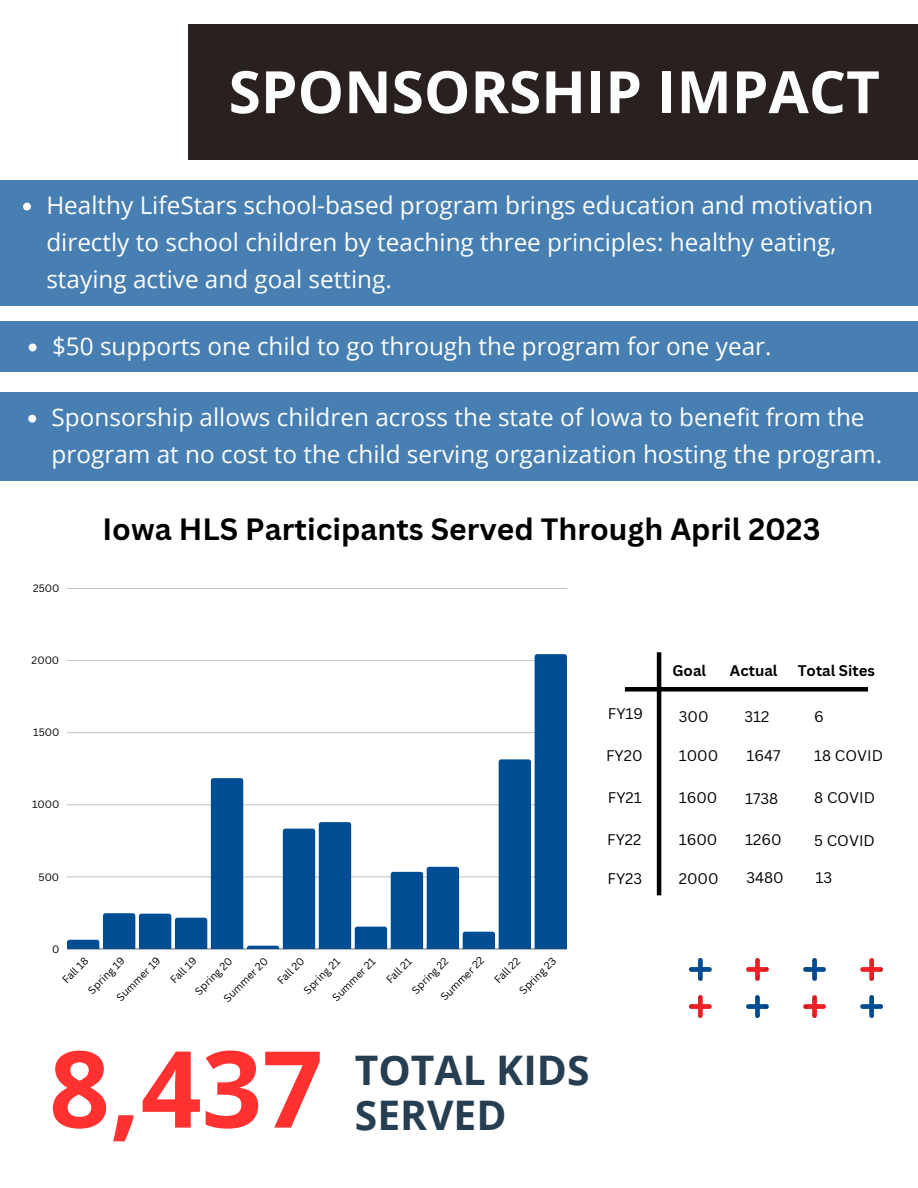
<style>
.page{position:relative;width:918px;height:1188px;background:#fff}
.page>*{position:absolute;margin:0;border:0;box-sizing:border-box;transform-origin:0 0}
.t1{font:700 106.5px "Open Sans";color:#ff3131}
.t2{font:700 58.5px "Open Sans";color:#fcfdfd}
.t3{font:700 40.8px/45px "Open Sans";color:#263e51}
.t4{font:700 30px "Canva Sans";color:#000}
.t5{font:24.3px/37.2px "Open Sans";color:#fcfdfd}
.t6{font:15px "Canva Sans";color:#000}
.t7{font:700 15px "Canva Sans";color:#000}
.t8{font:10.35px "Canva Sans";color:#000}
</style>
<div class="page">
<div style="left:189px;top:24px;width:729px;height:136px;background:#282120"></div>
<div style="left:0;top:321px;width:918px;height:51px;background:#487fb2"></div>
<svg style="left:29px;top:344px;width:8px;height:7px"></svg>
<div style="left:0;top:392px;width:918px;height:88px;background:#487fb2"></div>
<svg style="left:28px;top:415px;width:8px;height:8px"></svg>
<div style="left:0;top:180px;width:918px;height:125px;background:#487fb2"></div>
<svg style="left:23px;top:203px;width:8px;height:7px"></svg>
<hr style="left:67px;top:949px;width:500px;height:1px;background:#000">
<hr style="left:67px;top:588px;width:500px;height:1px;background:#000">
<svg style="left:67px;top:654px;width:500px;height:295px"></svg>
<div style="left:625px;top:687px;width:243px;height:5px;background:#000"></div>
<hr style="left:657px;top:652px;width:4px;height:243px;background:#000">
<img style="left:689px;top:958px;width:194px;height:60px">
<p class="t2" style="left:229px;top:51px;width:653px">SPONSORSHIP IMPACT</p>
<p class="t5" style="left:46px;top:186px;width:828px">Healthy LifeStars school-based program brings education and motivation directly to school children by teaching three principles: healthy eating, staying active and goal setting.</p>
<h2 class="t5" style="left:52px;top:327px;width:721px">$50 supports one child to go through the program for one year.</h2>
<p class="t5" style="left:52px;top:398px;width:832px">Sponsorship allows children across the state of Iowa to benefit from the program at no cost to the child serving organization hosting the program.</p>
<p class="t8" style="left:33px;top:581px;width:28px">2500</p>
<p class="t8" style="left:32px;top:653px;width:29px">2000</p>
<p class="t8" style="left:33px;top:725px;width:28px">1500</p>
<p class="t8" style="left:32px;top:797px;width:29px">1000</p>
<p class="t8" style="left:39px;top:869px;width:22px">500</p>
<p class="t8" style="left:52px;top:942px;width:9px">0</p>
<p class="t4" style="left:103px;top:508px;width:719px">Iowa HLS Participants Served Through April 2023</p>
<p class="t6" style="left:608px;top:703px;width:37px">FY19</p>
<h6 class="t6" style="left:606px;top:745px;width:38px">FY20</h6>
<p class="t6" style="left:608px;top:787px;width:35px">FY21</p>
<p class="t6" style="left:607px;top:829px;width:36px">FY22</p>
<p class="t6" style="left:608px;top:867px;width:36px">FY23</p>
<h6 class="t7" style="left:672px;top:660px;width:35px">Goal</h6>
<p class="t7" style="left:730px;top:660px;width:49px">Actual</p>
<p class="t7" style="left:798px;top:660px;width:79px">Total Sites</p>
<h6 class="t6" style="left:679px;top:706px;width:31px">300</h6>
<h6 class="t6" style="left:745px;top:706px;width:26px">312</h6>
<p class="t6" style="left:679px;top:745px;width:41px">1000</p>
<h6 class="t6" style="left:679px;top:787px;width:40px">1600</h6>
<p class="t6" style="left:679px;top:829px;width:40px">1600</p>
<h6 class="t6" style="left:679px;top:867px;width:41px">2000</h6>
<p class="t6" style="left:814px;top:706px;width:11px">6</p>
<p class="t6" style="left:746px;top:745px;width:36px">1647</p>
<h6 class="t6" style="left:745px;top:788px;width:35px">1738</h6>
<p class="t6" style="left:745px;top:829px;width:38px">1260</p>
<p class="t6" style="left:746px;top:867px;width:39px">3480</p>
<h6 class="t6" style="left:814px;top:745px;width:70px">18 COVID</h6>
<p class="t6" style="left:814px;top:787px;width:62px">8 COVID</p>
<p class="t6" style="left:814px;top:830px;width:62px">5 COVID</p>
<h1 class="t6" style="left:816px;top:867px;width:18px">13</h1>
<p class="t8" style="left:113px;top:994px;width:58px;rotate:-45deg">Summer 19</p>
<p class="t8" style="left:167px;top:976px;width:33px;rotate:-45deg">Fal 19</p>
<p class="t8" style="left:59px;top:976px;width:33px;rotate:-45deg">Fal 18</p>
<p class="t8" style="left:85px;top:987px;width:48px;rotate:-45deg">Spring 19</p>
<p class="t8" style="left:220px;top:995px;width:59px;rotate:-45deg">Summer 20</p>
<p class="t8" style="left:274px;top:977px;width:35px;rotate:-45deg">Fal 20</p>
<p class="t8" style="left:300px;top:987px;width:48px;rotate:-45deg">Spring 21</p>
<p class="t8" style="left:329px;top:994px;width:57px;rotate:-45deg">Summer 21</p>
<p class="t8" style="left:383px;top:976px;width:33px;rotate:-45deg">Fal 21</p>
<p class="t8" style="left:409px;top:987px;width:42px;rotate:-45deg">Spring 2</p>
<p class="t8" style="left:192px;top:988px;width:49px;rotate:-45deg">Spring 20</p>
<p class="t8" style="left:437px;top:993px;width:52px;rotate:-45deg">Summer 2</p>
<p class="t8" style="left:491px;top:976px;width:27px;rotate:-45deg">Fal 2</p>
<p class="t8" style="left:516px;top:987px;width:48px;rotate:-45deg">Spring 23</p>
<h4 class="t1" style="left:49px;top:1014px;width:275px">8,437</h4>
<p class="t3" style="left:355px;top:1047px;width:236px">TOTAL KIDS<br>SERVED</p>
</div>
